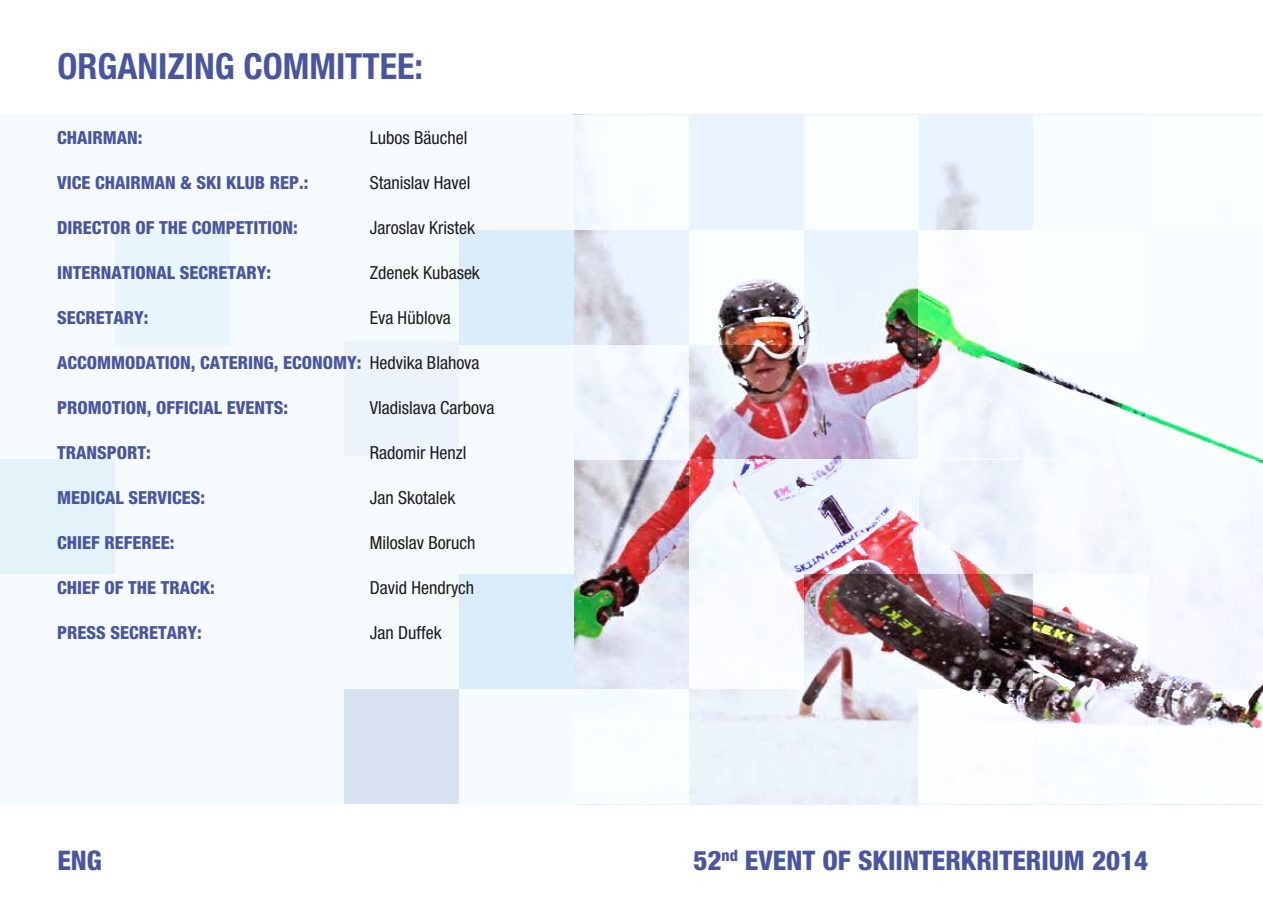
<style>
.page{position:relative;width:1263px;height:919px;background:#fff}
.page>*{position:absolute;margin:0;border:0;box-sizing:border-box;transform-origin:0 0}
.t1{font:700 condensed 36px "Helvetica Neue LT Pro";color:#4955a1}
.t2{font:800 condensed 27px "Helvetica Neue LT Pro";color:#4955a1}
.t3{font:800 condensed 18px "Helvetica Neue LT Pro";color:#4955a1}
.t4{font:condensed 18px "Helvetica Neue LT Pro";color:#1d1d1b}
.s1{font-weight:400;color:#1d1d1b}
</style>
<div class="page">
<div style="left:0;top:115px;width:1263px;height:689px;background:#f5fbfe"></div>
<img style="left:574px;top:115px;width:459px;height:689px">
<div style="left:1148px;top:574px;width:115px;height:115px;background:#f5f7fd"></div>
<img style="left:1033px;top:601px;width:115px;height:88px">
<svg style="left:918px;top:689px;width:115px;height:115px"></svg>
<div style="left:459px;top:230px;width:115px;height:114px;background:#dbedfb"></div>
<img style="left:804px;top:459px;width:114px;height:115px">
<img style="left:1148px;top:689px;width:115px;height:39px">
<div style="left:574px;top:344px;width:115px;height:115px;background:#f2f7fc"></div>
<img style="left:1033px;top:689px;width:115px;height:36px">
<div style="left:1033px;top:230px;width:115px;height:114px;background:#f9feff"></div>
<div style="left:459px;top:574px;width:115px;height:115px;background:#d8ecfb"></div>
<div style="left:344px;top:341px;width:115px;height:115px;background:#ecf3fb"></div>
<svg style="left:918px;top:230px;width:115px;height:114px"></svg>
<div style="left:804px;top:115px;width:114px;height:115px;background:#fbfeff"></div>
<div style="left:1148px;top:115px;width:115px;height:115px;background:#f9feff"></div>
<div style="left:574px;top:689px;width:115px;height:115px;background:#f9feff"></div>
<svg style="left:689px;top:459px;width:115px;height:115px"></svg>
<img style="left:689px;top:230px;width:115px;height:114px">
<div style="left:1148px;top:344px;width:115px;height:115px;background:#fafdff"></div>
<svg style="left:1033px;top:367px;width:115px;height:88px"></svg>
<svg style="left:918px;top:344px;width:115px;height:115px"></svg>
<div style="left:344px;top:689px;width:115px;height:115px;background:#d8e2f3"></div>
<div style="left:574px;top:115px;width:115px;height:115px;background:#f9feff"></div>
<div style="left:0;top:459px;width:115px;height:115px;background:#e4f3fa"></div>
<div style="left:115px;top:230px;width:115px;height:114px;background:#e8f5fc"></div>
<div style="left:918px;top:459px;width:115px;height:115px;background:#eff4fc"></div>
<div style="left:689px;top:574px;width:115px;height:115px;background:#f9fcff"></div>
<h1 class="t1" style="left:57px;top:45px;width:367px">ORGANIZING COMMITTEE:</h1>
<p class="t3" style="left:57px;top:126px;width:87px">CHAIRMAN:</p>
<p class="t4" style="left:370px;top:127px;width:99px">Lubos Bäuchel</p>
<p class="t3" style="left:57px;top:171px;width:253px">VICE CHAIRMAN &amp; SKI KLUB REP.:</p>
<p class="t4" style="left:370px;top:172px;width:102px">Stanislav Havel</p>
<p class="t3" style="left:57px;top:216px;width:242px">DIRECTOR OF THE COMPETITION:</p>
<p class="t4" style="left:370px;top:217px;width:107px">Jaroslav Kristek</p>
<p class="t3" style="left:57px;top:261px;width:215px">INTERNATIONAL SECRETARY:</p>
<p class="t4" style="left:370px;top:262px;width:112px">Zdenek Kubasek</p>
<p class="t3" style="left:57px;top:306px;width:93px">SECRETARY:</p>
<p class="t4" style="left:370px;top:307px;width:83px">Eva Hüblova</p>
<p class="t3" style="left:57px;top:351px;width:424px">ACCOMMODATION, CATERING, ECONOMY: <span class="s1">Hedvika Blahova</span></p>
<p class="t3" style="left:57px;top:396px;width:233px">PROMOTION, OFFICIAL EVENTS:</p>
<p class="t4" style="left:370px;top:397px;width:126px">Vladislava Carbova</p>
<p class="t3" style="left:57px;top:441px;width:95px">TRANSPORT:</p>
<p class="t4" style="left:370px;top:442px;width:98px">Radomir Henzl</p>
<p class="t3" style="left:57px;top:486px;width:150px">MEDICAL SERVICES:</p>
<p class="t4" style="left:370px;top:487px;width:87px">Jan Skotalek</p>
<p class="t3" style="left:57px;top:531px;width:119px">CHIEF REFEREE:</p>
<p class="t4" style="left:370px;top:532px;width:107px">Miloslav Boruch</p>
<p class="t3" style="left:57px;top:576px;width:159px">CHIEF OF THE TRACK:</p>
<p class="t4" style="left:370px;top:577px;width:106px">David Hendrych</p>
<p class="t3" style="left:57px;top:621px;width:146px">PRESS SECRETARY:</p>
<p class="t4" style="left:370px;top:622px;width:73px">Jan Duffek</p>
<h2 class="t2" style="left:57px;top:843px;width:46px">ENG</h2>
<h2 class="t2" style="left:693px;top:843px;width:456px">52<sup>nd</sup> EVENT OF SKIINTERKRITERIUM 2014</h2>
</div>
